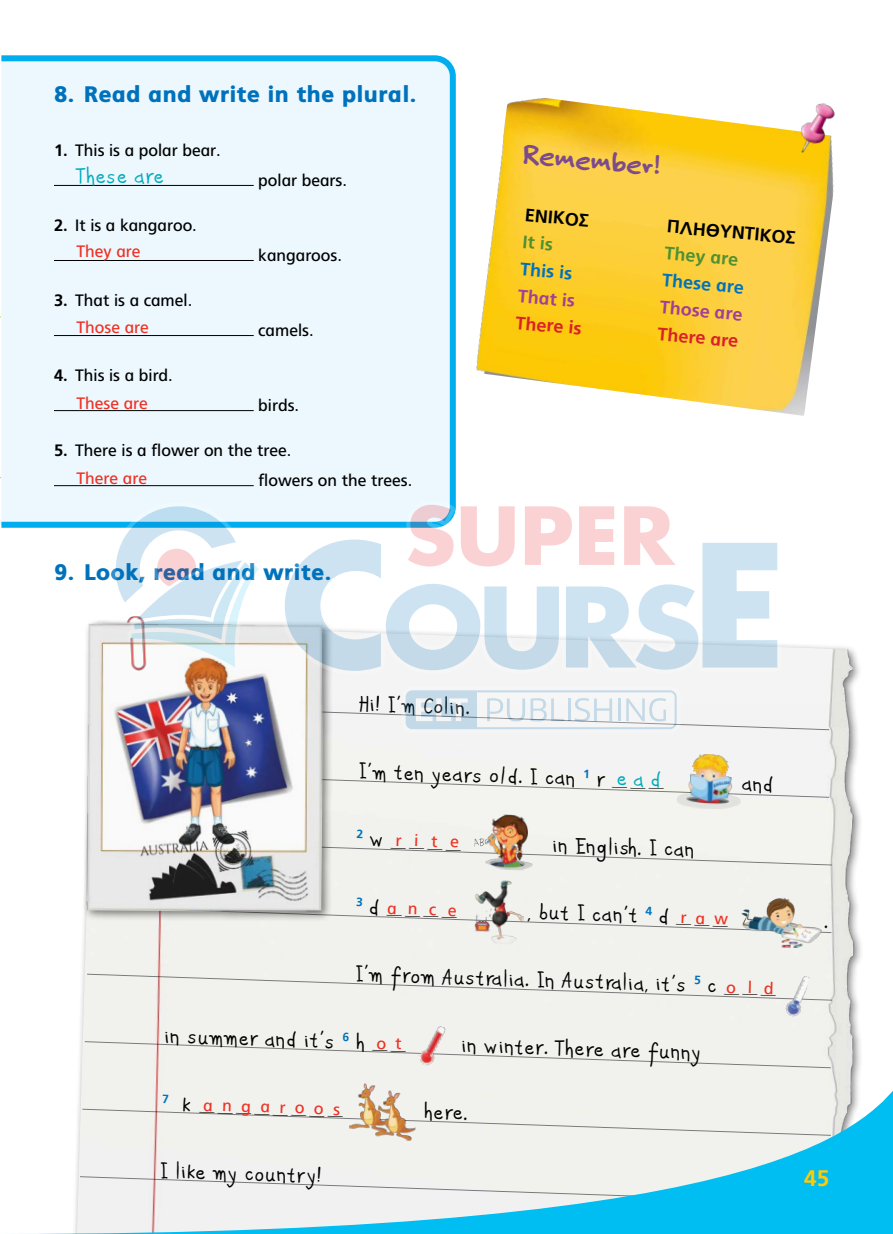
<style>
.page{position:relative;width:893px;height:1234px;background:#fff}
.page>*{position:absolute;margin:0;border:0;box-sizing:border-box;transform-origin:0 0}
.t1{font:700 30px "PF Handmade";color:#7c4b8d}
.t2{font:24px "PF Kids Pro Grade Five";color:#000}
.t3{font:24px "PF Kids Pro Grade Five";letter-spacing:.04em;color:#00abbd}
.t4{font:900 22.5px "PF Catalog";color:#0072bc}
.t5{font:700 22.5px "PF Catalog";color:#ffcb05}
.t6{font:700 18px "PF Catalog";color:#000}
.t7{font:700 18px "PF Catalog";color:#da2128}
.t8{font:700 18px "PF Catalog";color:#0072bc}
.t9{font:700 18px "PF Catalog";color:#a23f97}
.t10{font:700 18px "PF Catalog";color:#519032}
.t11{font:16.5px/30px "PF Catalog";color:#000}
.t12{font:16.5px "PF Catalog";color:#ee3124}
.t13{font:300 12px "PF Catalog";color:#000;scale:2.5 1}
.s1{font-weight:700}
.s2{font-family:"PF Catalog";font-weight:300;font-size:12px}
.s3{font-family:"PF Kids Pro Grade Five";font-weight:400;font-size:24px}
</style>
<div class="page">
<div style="left:0;top:55px;width:456px;height:473px;background:#ecf8fe"></div>
<img style="left:79px;top:647px;width:782px;height:429px">
<svg style="left:334px;top:838px;width:499px;height:27px"></svg>
<svg style="left:75px;top:1076px;width:818px;height:157px;fill:#f1f2ed"></svg>
<hr style="left:54px;top:185px;width:200px;height:1px;background:#000">
<hr style="left:54px;top:260px;width:200px;height:1px;background:#000">
<hr style="left:54px;top:335px;width:200px;height:1px;background:#000">
<hr style="left:54px;top:410px;width:200px;height:1px;background:#000">
<hr style="left:54px;top:485px;width:200px;height:1px;background:#000">
<img style="left:476px;top:98px;width:358px;height:318px">
<img style="left:788px;top:98px;width:47px;height:59px">
<div style="left:82px;top:619px;width:252px;height:303px;background:#000;opacity:.5"></div>
<img style="left:86px;top:623px;width:238px;height:289px">
<img style="left:677px;top:753px;width:65px;height:56px">
<img style="left:474px;top:813px;width:60px;height:57px">
<img style="left:474px;top:879px;width:51px;height:65px">
<img style="left:741px;top:894px;width:83px;height:54px">
<img style="left:777px;top:971px;width:32px;height:48px">
<img style="left:416px;top:1022px;width:37px;height:47px">
<img style="left:349px;top:1082px;width:68px;height:58px">
<svg style="left:96px;top:500px;width:734px;height:233px"></svg>
<svg style="left:93px;top:770px;width:737px;height:28px"></svg>
<svg style="left:89px;top:905px;width:743px;height:28px"></svg>
<svg style="left:86px;top:973px;width:747px;height:27px"></svg>
<svg style="left:84px;top:1038px;width:748px;height:30px"></svg>
<p class="t4" style="left:54px;top:81px;width:364px">8. Read and write in the plural.</p>
<p class="t11" style="left:54px;top:135px;width:168px"><span class="s1">1.</span> This is a polar bear.</p>
<p class="t3" style="left:77px;top:156px;width:89px">These are</p>
<p class="t11" style="left:54px;top:210px;width:144px"><span class="s1">2.</span> It is a kangaroo.</p>
<p class="t12" style="left:77px;top:242px;width:66px">They are</p>
<p class="t11" style="left:54px;top:285px;width:140px"><span class="s1">3.</span> That is a camel.</p>
<p class="t12" style="left:77px;top:317px;width:74px">Those are</p>
<p class="t11" style="left:54px;top:360px;width:120px"><span class="s1">4.</span> This is a bird.</p>
<p class="t11" style="left:258px;top:165px;width:90px">polar bears.</p>
<p class="t11" style="left:258px;top:240px;width:85px">kangaroos.</p>
<p class="t11" style="left:258px;top:315px;width:57px">camels.</p>
<p class="t12" style="left:77px;top:393px;width:73px">These are</p>
<p class="t11" style="left:258px;top:390px;width:42px">birds.</p>
<p class="t11" style="left:258px;top:435px;width:155px;text-indent:-204px"><span class="s1">5.</span> There is a flower on the tree.<br>flowers on the trees.</p>
<p class="t12" style="left:77px;top:468px;width:72px">There are</p>
<p class="t4" style="left:54px;top:558px;width:279px">9. Look, read and write.</p>
<p class="t1" style="left:524px;top:138px;width:140px;rotate:5deg">Remember!</p>
<p class="t6" style="left:526px;top:204px;width:66px;rotate:5deg">ΕΝΙΚΟΣ</p>
<p class="t10" style="left:524px;top:231px;width:32px;rotate:5deg">It is</p>
<p class="t8" style="left:521px;top:258px;width:54px;rotate:5deg">This is</p>
<p class="t9" style="left:519px;top:285px;width:59px;rotate:5deg">That is</p>
<p class="t7" style="left:517px;top:312px;width:68px;rotate:5deg">There is</p>
<p class="t6" style="left:668px;top:216px;width:131px;rotate:5deg">ΠΛΗΘΥΝΤΙΚΟΣ</p>
<p class="t10" style="left:666px;top:242px;width:75px;rotate:5deg">They are</p>
<p class="t8" style="left:663px;top:269px;width:83px;rotate:5deg">These are</p>
<p class="t9" style="left:661px;top:296px;width:84px;rotate:5deg">Those are</p>
<p class="t7" style="left:659px;top:323px;width:82px;rotate:5deg">There are</p>
<p class="t2" style="left:360px;top:683px;width:112px;rotate:2deg">Hi! I’m Co|in.</p>
<p class="t2" style="left:359px;top:750px;width:307px;rotate:2deg">I’m ten years o|d. I can <sup>1</sup> r <span class="s2">___</span></p>
<p class="t13" style="left:357px;top:834px;width:43px;rotate:2deg"><sup>2</sup> <span class="s3">w</span> ____</p>
<p class="t2" style="left:553px;top:824px;width:144px;rotate:2deg">in Eng|ish. I can</p>
<p class="t13" style="left:356px;top:902px;width:42px;rotate:2deg"><sup>3</sup> <span class="s3">d</span> ____</p>
<p class="t2" style="left:528px;top:891px;width:202px;rotate:2deg">, but I can’t <sup>4</sup> d <span class="s2">___</span></p>
<p class="t2" style="left:356px;top:953px;width:422px;rotate:2deg">I’m from Austra|ia. In Austra|ia, it’s <sup>5</sup> c <span class="s2">___</span></p>
<p class="t2" style="left:165px;top:1015px;width:243px;rotate:2deg">in summer and it’s <sup>6</sup> h <span class="s2">__</span></p>
<p class="t2" style="left:462px;top:1024px;width:242px;rotate:2deg">in winter. There are funny</p>
<p class="t13" style="left:162px;top:1098px;width:74px;rotate:2deg"><sup>7</sup> <span class="s3">k</span> ________</p>
<p class="t2" style="left:425px;top:1090px;width:45px;rotate:2deg">here.</p>
<p class="t2" style="left:161px;top:1149px;width:163px;rotate:2deg">I |ike my country!</p>
<p class="t12" style="left:396px;top:830px;width:65px;rotate:2deg">rite</p>
<p class="t12" style="left:388px;top:898px;width:71px;rotate:2deg">ance</p>
<p class="t12" style="left:204px;top:1094px;width:138px;rotate:2deg">angaroos</p>
<p class="t5" style="left:804px;top:1164px;width:27px">45</p>
</div>
